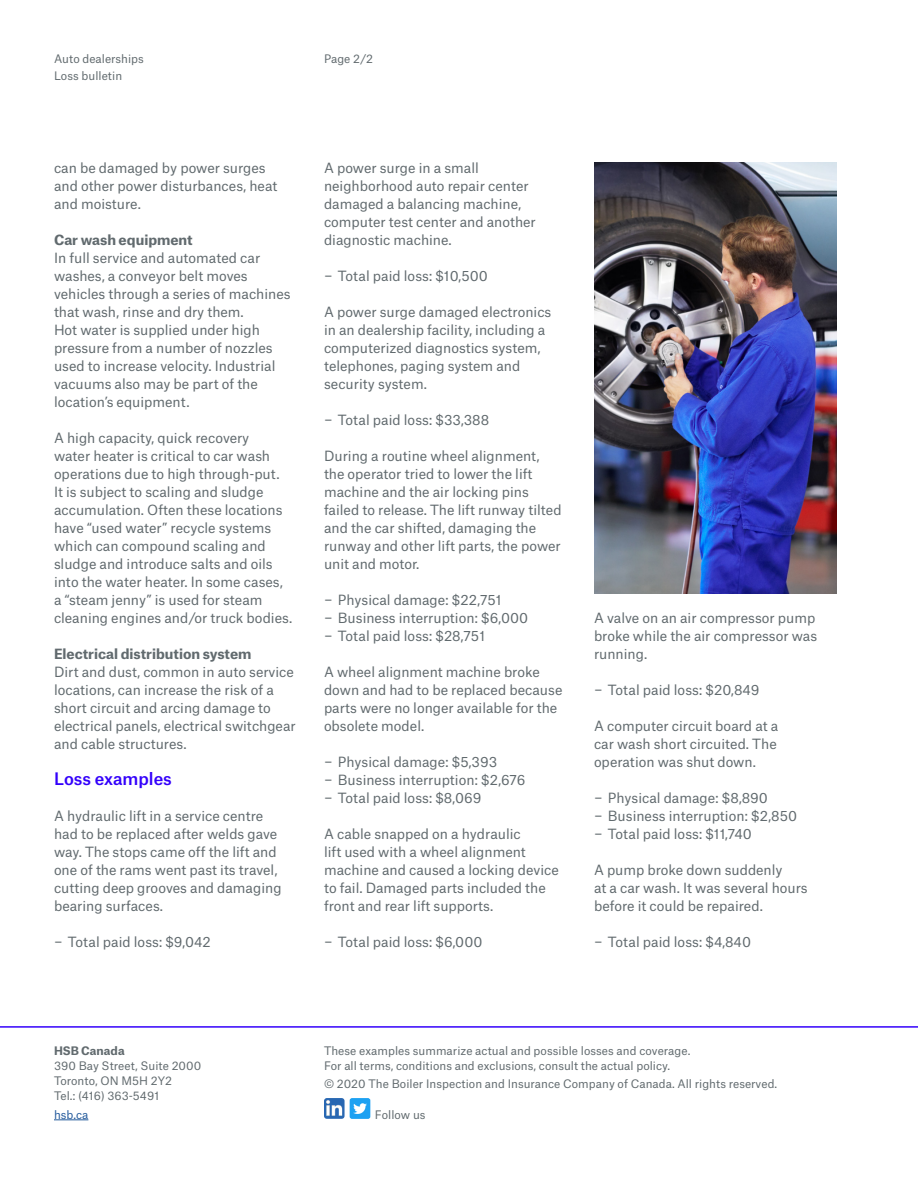
<style>
.page{position:relative;width:918px;height:1188px;background:#fff}
.page>*{position:absolute;margin:0;border:0;box-sizing:border-box;transform-origin:0 0}
.t1{font:500 16.5px "Munich Re";color:#3300fb}
.t2{font:13.5px/18px "Munich Re";color:#616a6e}
.t3{font:700 13.5px "Munich Re";color:#616a6e}
.t4{font:11.25px/15px "Munich Re";letter-spacing:.005em;color:#616a6e}
.t5{font:700 11.25px "Munich Re";letter-spacing:.005em;color:#616a6e}
.t6{font:11.25px "Munich Re";color:#245a9c}
</style>
<div class="page">
<hr style="left:54px;top:1120px;width:34px;height:1px;background:#245a9c">
<img style="left:324px;top:1098px;width:21px;height:21px">
<img style="left:350px;top:1098px;width:20px;height:21px">
<hr style="left:0;top:1026px;width:918px;height:2px;background:#3300fb">
<img style="left:594px;top:162px;width:243px;height:432px">
<p class="t4" style="left:54px;top:49px;width:91px;line-height:16.5px">Auto dealerships<br>Loss bulletin</p>
<p class="t4" style="left:324px;top:50px;width:51px">Page 2/2</p>
<p class="t2" style="left:54px;top:157px;width:225px">can be damaged by power surges and other power disturbances, heat and moisture.</p>
<p class="t3" style="left:54px;top:229px;width:140px">Car wash equipment</p>
<p class="t2" style="left:54px;top:247px;width:238px">In full service and automated car washes, a conveyor belt moves vehicles through a series of machines that wash, rinse and dry them.<br>Hot water is supplied under high pressure from a number of nozzles used to increase velocity. Industrial vacuums also may be part of the location’s equipment.</p>
<p class="t2" style="left:54px;top:427px;width:240px">A high capacity, quick recovery<br>water heater is critical to car wash operations due to high through-put.<br>It is subject to scaling and sludge accumulation. Often these locations have “used water” recycle systems which can compound scaling and sludge and introduce salts and oils into the water heater. In some cases, a “steam jenny” is used for steam cleaning engines and/or truck bodies.</p>
<p class="t3" style="left:54px;top:643px;width:199px">Electrical distribution system</p>
<p class="t2" style="left:54px;top:661px;width:243px">Dirt and dust, common in auto service locations, can increase the risk of a short circuit and arcing damage to electrical panels, electrical switchgear and cable structures.</p>
<p class="t1" style="left:54px;top:765px;width:119px">Loss examples</p>
<p class="t2" style="left:54px;top:805px;width:229px">A hydraulic lift in a service centre had to be replaced after welds gave way. The stops came off the lift and one of the rams went past its travel, cutting deep grooves and damaging bearing surfaces.</p>
<p class="t2" style="left:54px;top:931px;width:158px">− Total paid loss: $9,042</p>
<p class="t2" style="left:324px;top:157px;width:213px">A power surge in a small neighborhood auto repair center damaged a balancing machine, computer test center and another diagnostic machine.</p>
<p class="t2" style="left:324px;top:265px;width:165px">− Total paid loss: $10,500</p>
<p class="t2" style="left:324px;top:301px;width:229px">A power surge damaged electronics in an dealership facility, including a computerized diagnostics system, telephones, paging system and security system.</p>
<p class="t2" style="left:324px;top:409px;width:167px">− Total paid loss: $33,388</p>
<p class="t2" style="left:324px;top:445px;width:239px">During a routine wheel alignment, the operator tried to lower the lift machine and the air locking pins failed to release. The lift runway tilted and the car shifted, damaging the runway and other lift parts, the power unit and motor.</p>
<p class="t2" style="left:324px;top:589px;width:206px">− Physical damage: $22,751<br>− Business interruption: $6,000 − Total paid loss: $28,751</p>
<p class="t2" style="left:324px;top:661px;width:240px">A wheel alignment machine broke down and had to be replaced because parts were no longer available for the obsolete model.</p>
<p class="t2" style="left:324px;top:751px;width:203px">− Physical damage: $5,393<br>− Business interruption: $2,676 − Total paid loss: $8,069</p>
<p class="t2" style="left:324px;top:823px;width:236px">A cable snapped on a hydraulic<br>lift used with a wheel alignment machine and caused a locking device to fail. Damaged parts included the front and rear lift supports.</p>
<p class="t2" style="left:324px;top:931px;width:160px">− Total paid loss: $6,000</p>
<p class="t2" style="left:594px;top:607px;width:225px">A valve on an air compressor pump broke while the air compressor was running.</p>
<p class="t2" style="left:594px;top:679px;width:167px">− Total paid loss: $20,849</p>
<p class="t2" style="left:594px;top:715px;width:186px;text-align:justify">A computer circuit board at a car wash short circuited. The operation was shut down.</p>
<p class="t2" style="left:594px;top:787px;width:205px">− Physical damage: $8,890<br>− Business interruption: $2,850 − Total paid loss: $11,740</p>
<p class="t2" style="left:594px;top:859px;width:215px">A pump broke down suddenly<br>at a car wash. It was several hours before it could be repaired.</p>
<p class="t2" style="left:594px;top:931px;width:159px">− Total paid loss: $4,840</p>
<p class="t5" style="left:54px;top:1042px;width:72px">HSB Canada</p>
<p class="t4" style="left:54px;top:1057px;width:149px">390 Bay Street, Suite 2000<br>Toronto, ON M5H 2Y2<br>Tel.: (416) 363-5491</p>
<p class="t6" style="left:54px;top:1105px;width:36px">hsb.ca</p>
<p class="t4" style="left:324px;top:1042px;width:368px">These examples summarize actual and possible losses and coverage.<br>For all terms, conditions and exclusions, consult the actual policy.</p>
<p class="t4" style="left:324px;top:1075px;width:455px">© 2020 The Boiler Inspection and Insurance Company of Canada. All rights reserved.</p>
<p class="t4" style="left:375px;top:1106px;width:52px">Follow us</p>
</div>
